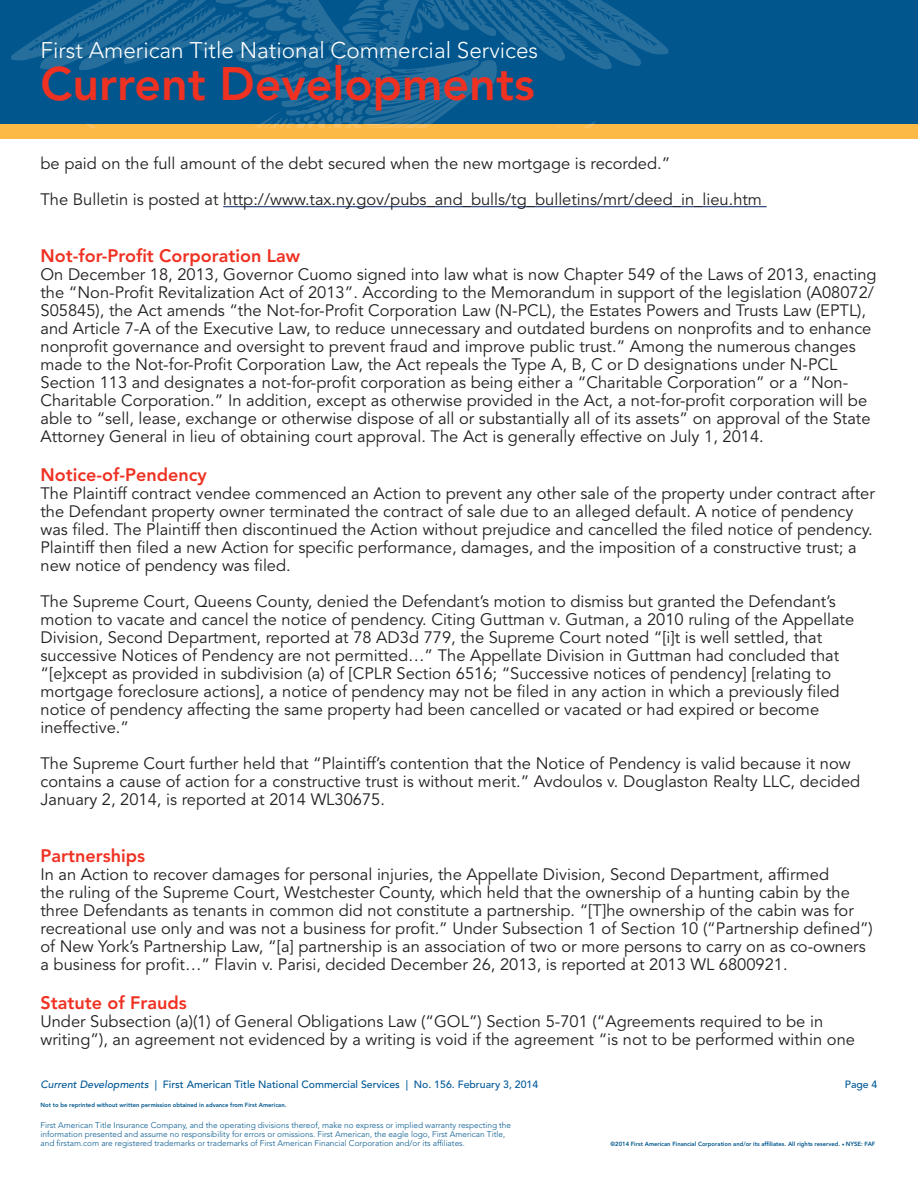
<style>
.page{position:relative;width:918px;height:1188px;background:#fff}
.page>*{position:absolute;margin:0;border:0;box-sizing:border-box;transform-origin:0 0}
.t1{font:800 46.5px "Avenir LT Std";color:#ef3122}
.t2{font:300 22.5px "Avenir LT Std";color:#fff}
.t3{font:800 18px "Avenir LT Std";color:#ef3122}
.t4{font:16.5px/18px "Avenir LT Std";color:#231f20}
.t5{font:500 10.5px "Avenir LT Std";color:#015896}
.t6{font:300 8.25px/9px "Avenir LT Std";color:#00568d}
.t7{font:800 6px "Avenir LT Std";color:#00568d}
.s1{font-style:italic}
</style>
<div class="page">
<hr style="left:223px;top:206px;width:544px;height:1px;background:#002060">
<div style="left:0;top:0;width:918px;height:124px;background:#00568d"></div>
<div style="left:0;top:124px;width:918px;height:15px;background:#fdb945"></div>
<svg style="left:11px;top:0;width:658px;height:128px"></svg>
<p class="t2" style="left:40px;top:37px;width:499px">First American Title National Commercial Services</p>
<p class="t1" style="left:40px;top:56px;width:496px">Current Developments</p>
<p class="t4" style="left:40px;top:155px;width:631px">be paid on the full amount of the debt secured when the new mortgage is recorded.”</p>
<p class="t4" style="left:40px;top:191px;width:723px">The Bulletin is posted at http://www.tax.ny.gov/pubs_and_bulls/tg_bulletins/mrt/deed_in_lieu.htm</p>
<p class="t3" style="left:40px;top:245px;width:261px">Not-for-Profit Corporation Law</p>
<p class="t4" style="left:40px;top:266px;width:838px">On December 18, 2013, Governor Cuomo signed into law what is now Chapter 549 of the Laws of 2013, enacting the “Non-Profit Revitalization Act of 2013”. According to the Memorandum in support of the legislation (A08072/ S05845), the Act amends “the Not-for-Profit Corporation Law (N-PCL), the Estates Powers and Trusts Law (EPTL), and Article 7-A of the Executive Law, to reduce unnecessary and outdated burdens on nonprofits and to enhance nonprofit governance and oversight to prevent fraud and improve public trust.” Among the numerous changes made to the Not-for-Profit Corporation Law, the Act repeals the Type A, B, C or D designations under N-PCL Section 113 and designates a not-for-profit corporation as being either a “Charitable Corporation” or a “Non-Charitable Corporation.” In addition, except as otherwise provided in the Act, a not-for-profit corporation will be able to “sell, lease, exchange or otherwise dispose of all or substantially all of its assets” on approval of the State Attorney General in lieu of obtaining court approval. The Act is generally effective on July 1, 2014.</p>
<p class="t3" style="left:40px;top:464px;width:168px">Notice-of-Pendency</p>
<p class="t4" style="left:40px;top:485px;width:836px">The Plaintiff contract vendee commenced an Action to prevent any other sale of the property under contract after the Defendant property owner terminated the contract of sale due to an alleged default. A notice of pendency was filed. The Plaintiff then discontinued the Action without prejudice and cancelled the filed notice of pendency.<br>Plaintiff then filed a new Action for specific performance, damages, and the imposition of a constructive trust; a new notice of pendency was filed.</p>
<p class="t4" style="left:40px;top:593px;width:815px">The Supreme Court, Queens County, denied the Defendant’s motion to dismiss but granted the Defendant’s motion to vacate and cancel the notice of pendency. Citing Guttman v. Gutman, a 2010 ruling of the Appellate Division, Second Department, reported at 78 AD3d 779, the Supreme Court noted “[i]t is well settled, that successive Notices of Pendency are not permitted…” The Appellate Division in Guttman had concluded that “[e]xcept as provided in subdivision (a) of [CPLR Section 6516; “Successive notices of pendency] [relating to mortgage foreclosure actions], a notice of pendency may not be filed in any action in which a previously filed notice of pendency affecting the same property had been cancelled or vacated or had expired or become ineffective.”</p>
<p class="t4" style="left:40px;top:755px;width:821px">The Supreme Court further held that “Plaintiff’s contention that the Notice of Pendency is valid because it now contains a cause of action for a constructive trust is without merit.” Avdoulos v. Douglaston Realty LLC, decided<br>January 2, 2014, is reported at 2014 WL30675.</p>
<p class="t3" style="left:40px;top:845px;width:106px">Partnerships</p>
<p class="t4" style="left:40px;top:866px;width:834px">In an Action to recover damages for personal injuries, the Appellate Division, Second Department, affirmed<br>the ruling of the Supreme Court, Westchester County, which held that the ownership of a hunting cabin by the three Defendants as tenants in common did not constitute a partnership. “[T]he ownership of the cabin was for recreational use only and was not a business for profit.” Under Subsection 1 of Section 10 (“Partnership defined”) of New York’s Partnership Law, “[a] partnership is an association of two or more persons to carry on as co-owners a business for profit…” Flavin v. Parisi, decided December 26, 2013, is reported at 2013 WL 6800921.</p>
<p class="t3" style="left:40px;top:992px;width:148px">Statute of Frauds</p>
<p class="t4" style="left:40px;top:1013px;width:816px">Under Subsection (a)(1) of General Obligations Law (“GOL”) Section 5-701 (“Agreements required to be in writing”), an agreement not evidenced by a writing is void if the agreement “is not to be performed within one</p>
<p class="t5" style="left:40px;top:1078px;width:499px"><span class="s1">Current Developments</span> | First American Title National Commercial Services | No. 156. February 3, 2014</p>
<p class="t5" style="left:845px;top:1078px;width:34px">Page 4</p>
<p class="t7" style="left:40px;top:1102px;width:247px">Not to be reprinted without written permission obtained in advance from First American.</p>
<p class="t6" style="left:40px;top:1120px;width:472px">First American Title Insurance Company, and the operating divisions thereof, make no express or implied warranty respecting the information presented and assume no responsibility for errors or omissions. First American, the eagle logo, First American Title, and firstam.com are registered trademarks or trademarks of First American Financial Corporation and/or its affiliates.</p>
<p class="t7" style="left:611px;top:1141px;width:266px">©2014 First American Financial Corporation and/or its affiliates. All rights reserved. ❑ NYSE: FAF</p>
</div>
